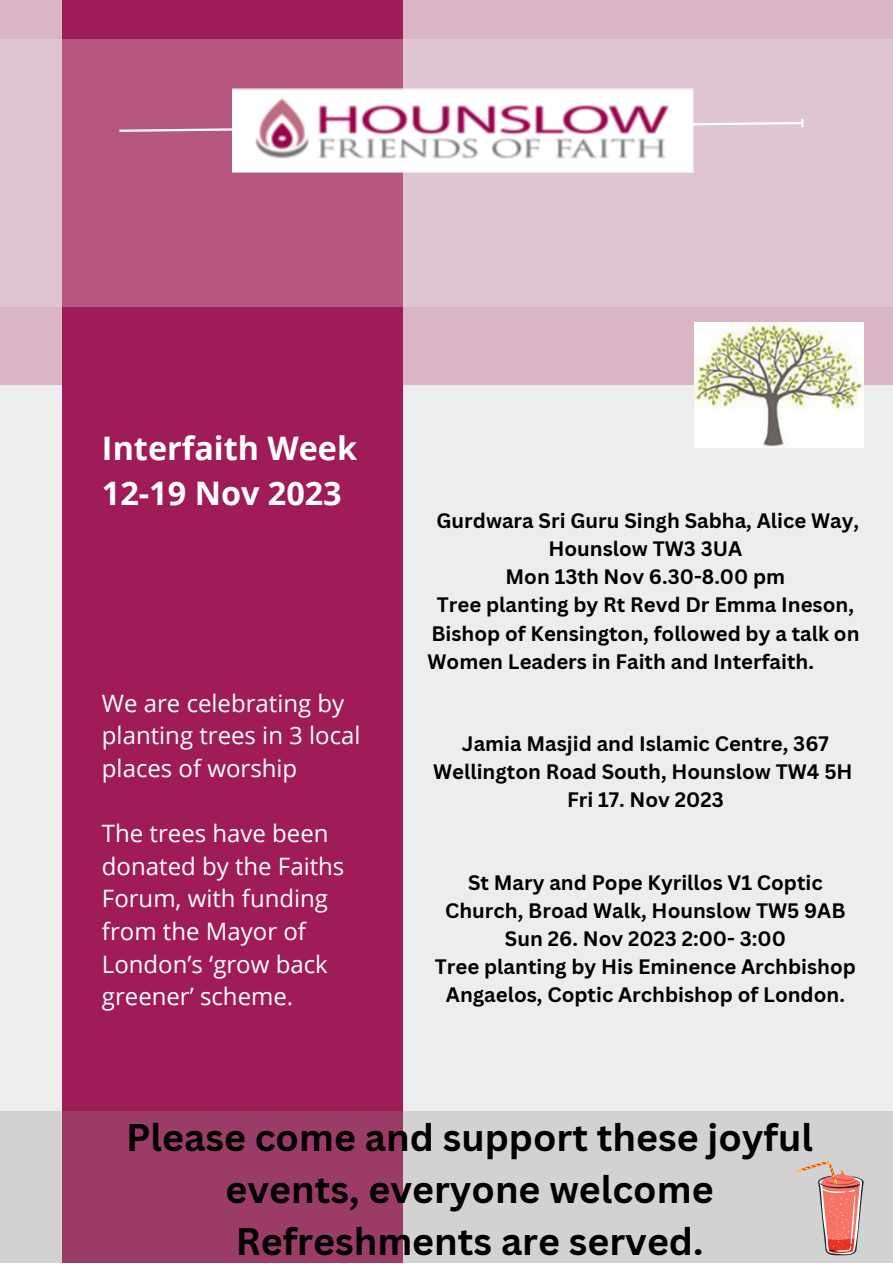
<style>
.page{position:relative;width:893px;height:1264px;background:#fff}
.page>*{position:absolute;margin:0;border:0;box-sizing:border-box;transform-origin:0 0}
.t1{font:700 37.5px/51.8px "Canva Sans";color:#000;text-align:center}
.t2{font:700 32.4px/45px "Open Sans";color:#fff}
.t3{font:24px/32.5px "Open Sans";color:#fff}
.t4{font:700 20.4px/28px "Canva Sans";color:#000;text-align:center}
</style>
<div class="page">
<div style="left:0;top:0;width:892px;height:1262px;background:#ededed"></div>
<div style="left:62px;top:0;width:340px;height:1262px;background:#a01c58"></div>
<svg style="left:0;top:0;width:892px;height:384px;fill:#d9b6c6"></svg>
<svg style="left:0;top:39px;width:892px;height:267px;background:#ce9bb2"></svg>
<svg style="left:117px;top:120px;width:687px;height:13px;background:#d2a0b7"></svg>
<img style="left:232px;top:89px;width:462px;height:84px">
<img style="left:695px;top:322px;width:168px;height:125px">
<svg style="left:0;top:1110px;width:892px;height:152px;background:#bb95a7"></svg>
<svg style="left:795px;top:1160px;width:68px;height:95px;background:#d8a9a3"></svg>
<p class="t2" style="left:102px;top:425px;width:257px">Interfaith Week<br>12-19 Nov 2023</p>
<p class="t3" style="left:102px;top:686px;width:260px">We are celebrating by planting trees in 3 local places of worship</p>
<p class="t3" style="left:102px;top:816px;width:244px">The trees have been donated by the Faiths<br>Forum, with funding from the Mayor of<br>London’s ‘grow back greener’ scheme.</p>
<p class="t4" style="left:436px;top:506px;width:424px">Gurdwara Sri Guru Singh Sabha, Alice Way,<br>Hounslow TW3 3UA</p>
<p class="t4" style="left:505px;top:562px;width:281px">Mon 13th Nov 6.30-8.00 pm</p>
<p class="t4" style="left:427px;top:590px;width:433px;text-align:left;text-indent:9px">Tree planting by Rt Revd Dr Emma Ineson,<br>Bishop of Kensington, followed by a talk on<br>Women Leaders in Faith and Interfaith.</p>
<p class="t4" style="left:433px;top:729px;width:421px">Jamia Masjid and Islamic Centre, 367<br>Wellington Road South, Hounslow TW4 5H</p>
<p class="t4" style="left:567px;top:785px;width:158px">Fri 17. Nov 2023</p>
<p class="t4" style="left:445px;top:868px;width:402px">St Mary and Pope Kyrillos V1 Coptic<br>Church, Broad Walk, Hounslow TW5 9AB</p>
<p class="t4" style="left:505px;top:924px;width:282px">Sun 26. Nov 2023 2:00- 3:00</p>
<p class="t4" style="left:435px;top:952px;width:422px">Tree planting by His Eminence Archbishop<br>Angaelos, Coptic Archbishop of London.</p>
<p class="t1" style="left:126px;top:1110px;width:688px">Please come and support these joyful events, everyone welcome</p>
<p class="t1" style="left:236px;top:1214px;width:469px">Refreshments are served.</p>
</div>
